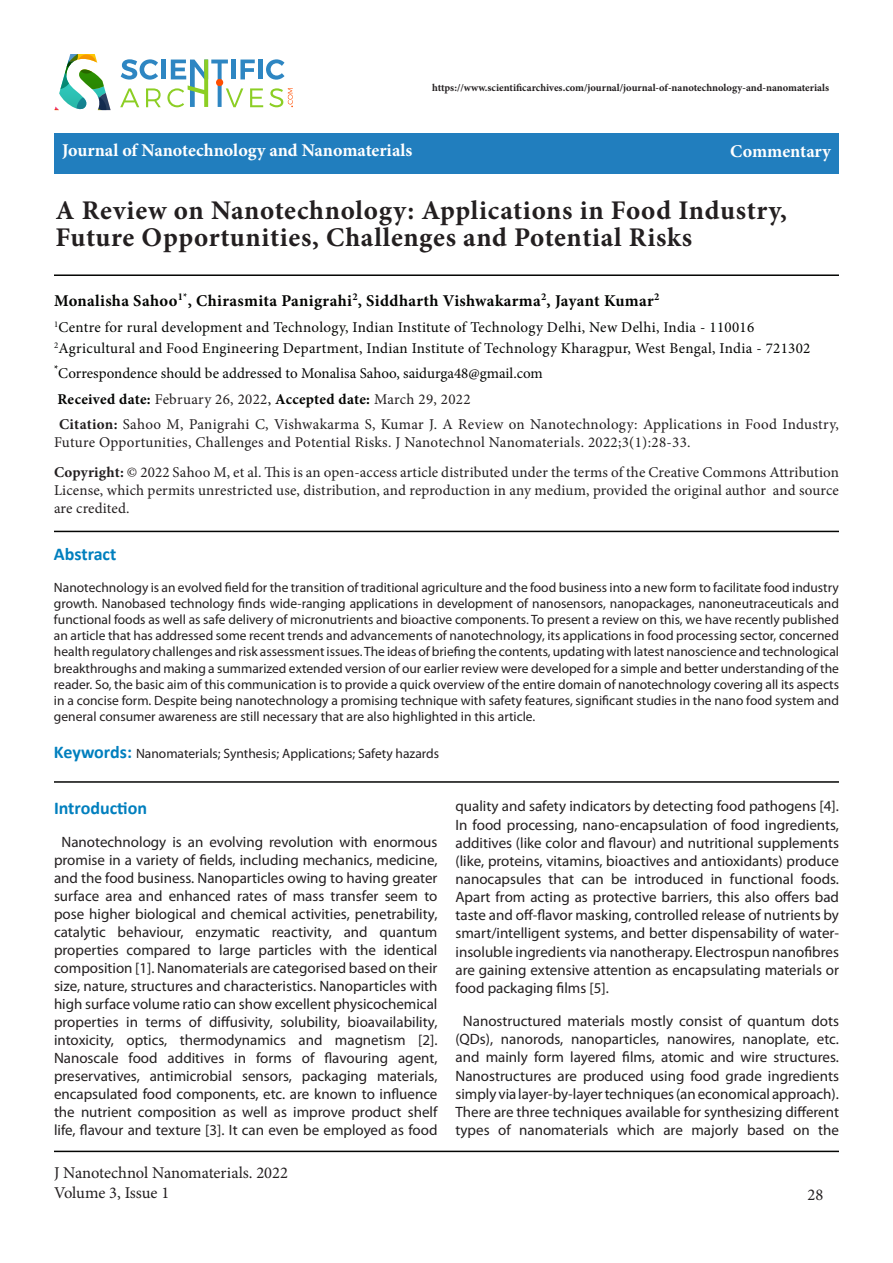
<style>
.page{position:relative;width:893px;height:1263px;background:#fff}
.page>*{position:absolute;margin:0;border:0;box-sizing:border-box;transform-origin:0 0}
.t1{font:700 27px/27px "Minion Pro";letter-spacing:.025em;color:#231f20}
.t2{font:700 18px "Minion Pro";color:#fff}
.t3{font:700 18px "Calibri";color:#007fbe}
.t4{font:700 16.5px "Minion Pro";letter-spacing:.02em;color:#040503}
.t5{font:16.5px/19.8px "Minion Pro";letter-spacing:-.005em;color:#231f20}
.t6{font:15px/18px "Myriad Pro";color:#231f20;text-align:center}
.t7{font:15px/18px "Minion Pro";letter-spacing:.015em;color:#231f20}
.t8{font:15px "Minion Pro";letter-spacing:.015em;color:#040503}
.t9{font:13.5px/16.2px "Myriad Pro";color:#231f20;text-align:justify}
.t10{font:700 10.5px "Minion Pro";color:#231f20}
.s1{font-weight:700;color:#040503}
.s2{color:#040503}
.s3{font-weight:700}
.s4{font-family:"Calibri";font-weight:700;font-size:18px;color:#007fbe}
</style>
<div class="page">
<div style="left:54px;top:134px;width:785px;height:40px;background:#217ebe"></div>
<svg style="left:121px;top:59px;width:37px;height:21px"></svg>
<div style="left:161px;top:60px;width:5px;height:19px;background:#2e86c2"></div>
<svg style="left:120px;top:88px;width:19px;height:19px"></svg>
<svg style="left:146px;top:88px;width:15px;height:19px"></svg>
<svg style="left:167px;top:59px;width:126px;height:48px"></svg>
<svg style="left:54px;top:54px;width:57px;height:56px"></svg>
<hr style="left:54px;top:1151px;width:785px;height:1px;background:#040503">
<hr style="left:54px;top:274px;width:785px;height:2px;background:#040503">
<hr style="left:54px;top:781px;width:785px;height:2px;background:#040503">
<hr style="left:54px;top:531px;width:785px;height:1px;background:#040503">
<p class="t10" style="left:432px;top:80px;width:398px">https://www.scientificarchives.com/journal/journal-of-nanotechnology-and-nanomaterials</p>
<p class="t2" style="left:62px;top:138px;width:352px">Journal of Nanotechnology and Nanomaterials</p>
<p class="t2" style="left:730px;top:138px;width:102px">Commentary</p>
<p class="t1" style="left:56px;top:197px;width:733px">A Review on Nanotechnology: Applications in Food Industry,<br>Future Opportunities, Challenges and Potential Risks</p>
<p class="t4" style="left:54px;top:290px;width:607px">Monalisha Sahoo<sup>1*</sup>, Chirasmita Panigrahi<sup>2</sup>, Siddharth Vishwakarma<sup>2</sup>, Jayant Kumar<sup>2</sup></p>
<p class="t8" style="left:54px;top:317px;width:702px"><sup>1</sup>Centre for rural development and Technology, Indian Institute of Technology Delhi, New Delhi, India - 110016</p>
<p class="t8" style="left:54px;top:338px;width:758px"><sup>2</sup>Agricultural and Food Engineering Department, Indian Institute of Technology Kharagpur, West Bengal, India - 721302</p>
<p class="t8" style="left:54px;top:363px;width:490px"><sup>*</sup>Correspondence should be addressed to Monalisa Sahoo, saidurga48@gmail.com</p>
<p class="t7" style="left:58px;top:390px;width:415px"><span class="s1">Received date:</span> February 26, 2022<span class="s2">,</span> <span class="s1">Accepted date:</span> March 29, 2022</p>
<p class="t7" style="left:54px;top:415px;width:786px;text-indent:5px"><span class="s3">Citation:</span> Sahoo M, Panigrahi C, Vishwakarma S, Kumar J. A Review on Nanotechnology: Applications in Food Industry,<br>Future Opportunities, Challenges and Potential Risks. J Nanotechnol Nanomaterials. 2022;3(1):28-33.</p>
<p class="t7" style="left:54px;top:463px;width:786px;text-align:justify"><span class="s3">Copyright:</span> © 2022 Sahoo M, et al. This is an open-access article distributed under the terms of the Creative Commons Attribution License, which permits unrestricted use, distribution, and reproduction in any medium, provided the original author and source are credited.</p>
<p class="t3" style="left:54px;top:542px;width:64px">Abstract</p>
<p class="t9" style="left:54px;top:579px;width:787px">Nanotechnology is an evolved field for the transition of traditional agriculture and the food business into a new form to facilitate food industry growth. Nanobased technology finds wide-ranging applications in development of nanosensors, nanopackages, nanoneutraceuticals and functional foods as well as safe delivery of micronutrients and bioactive components. To present a review on this, we have recently published an article that has addressed some recent trends and advancements of nanotechnology, its applications in food processing sector, concerned health regulatory challenges and risk assessment issues. The ideas of briefing the contents, updating with latest nanoscience and technological breakthroughs and making a summarized extended version of our earlier review were developed for a simple and better understanding of the reader. So, the basic aim of this communication is to provide a quick overview of the entire domain of nanotechnology covering all its aspects in a concise form. Despite being nanotechnology a promising technique with safety features, significant studies in the nano food system and general consumer awareness are still necessary that are also highlighted in this article.</p>
<p class="t9" style="left:54px;top:745px;width:387px"><span class="s4">Keywords:</span> Nanomaterials; Synthesis; Applications; Safety hazards</p>
<p class="t3" style="left:54px;top:795px;width:95px">Introduction</p>
<p class="t6" style="left:54px;top:832px;width:385px">Nanotechnology is an evolving revolution with enormous promise in a variety of fields, including mechanics, medicine, and the food business. Nanoparticles owing to having greater surface area and enhanced rates of mass transfer seem to pose higher biological and chemical activities, penetrability, catalytic behaviour, enzymatic reactivity, and quantum properties compared to large particles with the identical composition [1]. Nanomaterials are categorised based on their size, nature, structures and characteristics. Nanoparticles with high surface volume ratio can show excellent physicochemical properties in terms of diffusivity, solubility, bioavailability, intoxicity, optics, thermodynamics and magnetism [2].<br>Nanoscale food additives in forms of flavouring agent, preservatives, antimicrobial sensors, packaging materials, encapsulated food components, etc. are known to influence the nutrient composition as well as improve product shelf life, flavour and texture [3]. It can even be employed as food</p>
<p class="t5" style="left:54px;top:1163px;width:236px">J Nanotechnol Nanomaterials. 2022<br>Volume 3, Issue 1</p>
<p class="t6" style="left:455px;top:797px;width:385px;text-align:justify">quality and safety indicators by detecting food pathogens [4].<br>In food processing, nano-encapsulation of food ingredients, additives (like color and flavour) and nutritional supplements (like, proteins, vitamins, bioactives and antioxidants) produce nanocapsules that can be introduced in functional foods.<br>Apart from acting as protective barriers, this also offers bad taste and off-flavor masking, controlled release of nutrients by smart/intelligent systems, and better dispensability of water&shy;insoluble ingredients via nanotherapy. Electrospun nanofibres are gaining extensive attention as encapsulating materials or food packaging films [5].</p>
<p class="t6" style="left:455px;top:1012px;width:385px">Nanostructured materials mostly consist of quantum dots (QDs), nanorods, nanoparticles, nanowires, nanoplate, etc. and mainly form layered films, atomic and wire structures.<br>Nanostructures are produced using food grade ingredients simply via layer-by-layer techniques (an economical approach).<br>There are three techniques available for synthesizing different types of nanomaterials which are majorly based on the</p>
<p class="t5" style="left:808px;top:1184px;width:17px">28</p>
</div>
